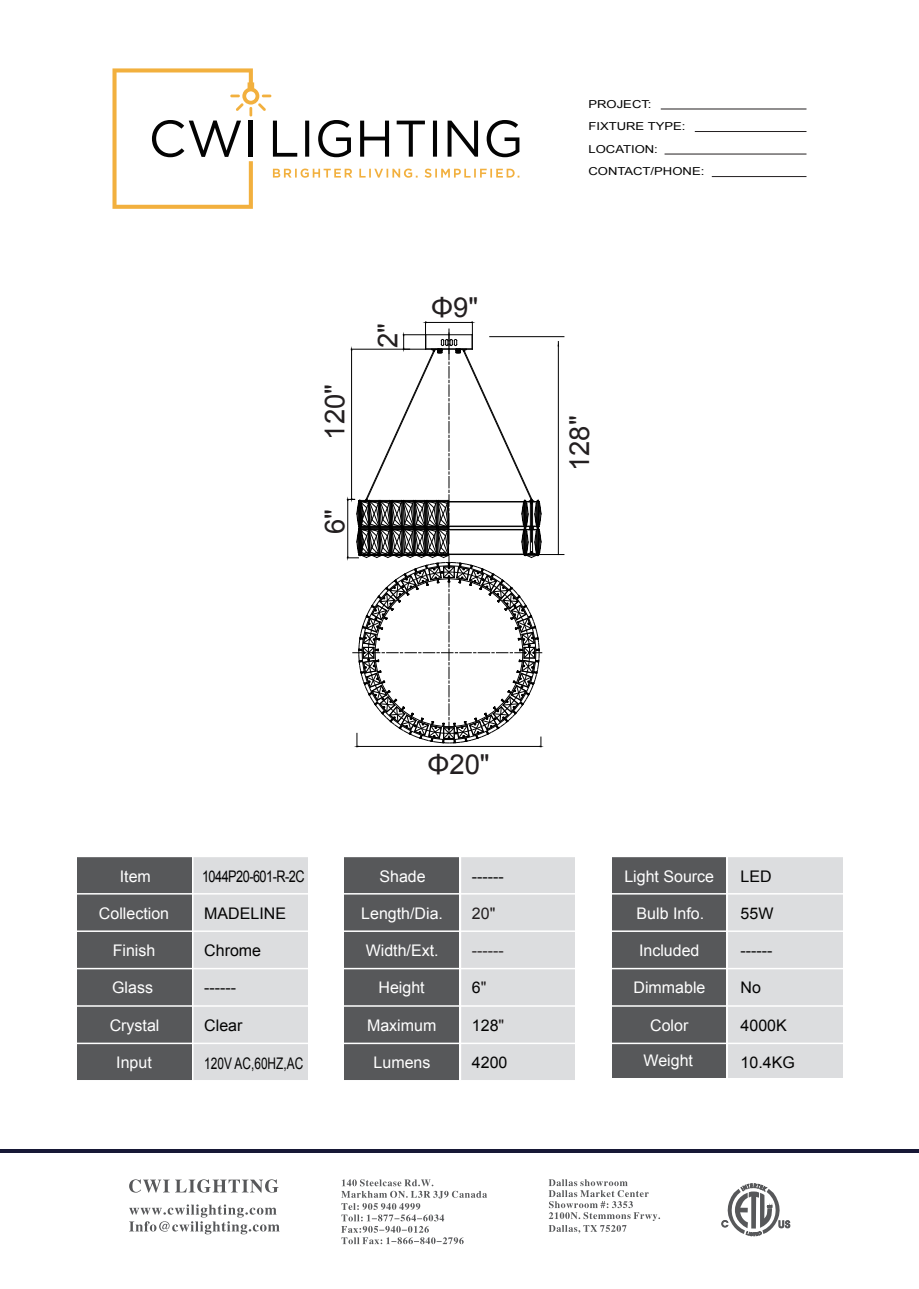
<style>
.page{position:relative;width:919px;height:1289px;background:#fff}
.page>*{position:absolute;margin:0;border:0;box-sizing:border-box;transform-origin:0 0}
.t1{font:27.45px "Arial";color:#231f20}
.t2{font:16.05px "Arial";color:#fff}
.t3{font:16.05px "Arial";color:#030303}
.t4{font:16.05px "Arial";letter-spacing:-.04em;color:#030303;scale:.79 1}
.t5{font:16.05px "Arial";color:#030303;scale:.74 1}
.t6{font:16.05px "Arial";color:#231f20}
.t7{font:10.95px/22.4px "Arial";color:#030303;scale:1.19 1}
.s1{color:#231f20}
</style>
<div class="page">
<hr style="left:0;top:1149px;width:918px;height:4px;background:#171836">
<svg style="left:721px;top:1183px;width:69px;height:53px"></svg>
<svg style="left:341px;top:1179px;width:146px;height:65px"></svg>
<svg style="left:548px;top:1179px;width:112px;height:54px"></svg>
<svg style="left:129px;top:1179px;width:149px;height:13px"></svg>
<svg style="left:129px;top:1204px;width:150px;height:30px"></svg>
<div style="left:611px;top:856px;width:115px;height:221px;background:#57585a"></div>
<div style="left:77px;top:856px;width:114px;height:224px;background:#57585a"></div>
<div style="left:344px;top:856px;width:115px;height:224px;background:#57585a"></div>
<div style="left:728px;top:856px;width:114px;height:221px;background:#dcdddf"></div>
<div style="left:193px;top:856px;width:115px;height:224px;background:#dcdddf"></div>
<div style="left:460px;top:856px;width:115px;height:224px;background:#dcdddf"></div>
<hr style="left:76px;top:930px;width:767px;height:1px;background:#fff">
<hr style="left:76px;top:855px;width:767px;height:2px;background:#fff">
<hr style="left:76px;top:893px;width:767px;height:1px;background:#fff">
<hr style="left:76px;top:967px;width:767px;height:2px;background:#fff">
<hr style="left:76px;top:1005px;width:767px;height:1px;background:#fff">
<hr style="left:76px;top:1042px;width:767px;height:2px;background:#fff">
<hr style="left:76px;top:1079px;width:767px;height:2px;background:#fff">
<hr style="left:459px;top:840px;width:2px;height:240px;background:#fff">
<hr style="left:449px;top:554px;width:115px;height:1px;background:#000">
<hr style="left:489px;top:336px;width:75px;height:1px;background:#000">
<hr style="left:558px;top:341px;width:1px;height:213px;background:#000">
<svg style="left:347px;top:322px;width:195px;height:425px"></svg>
<hr style="left:660px;top:109px;width:146px;height:1px;background:#231f20">
<hr style="left:694px;top:131px;width:112px;height:1px;background:#231f20">
<hr style="left:664px;top:154px;width:142px;height:1px;background:#231f20">
<hr style="left:711px;top:176px;width:95px;height:1px;background:#231f20">
<svg style="left:112px;top:68px;width:407px;height:141px"></svg>
<h1 class="t1" style="left:317px;top:439px;width:57px;rotate:-90deg">120"</h1>
<h1 class="t1" style="left:317px;top:534px;width:27px;rotate:-90deg">6"</h1>
<h1 class="t1" style="left:370px;top:348px;width:27px;rotate:-90deg">2"</h1>
<h1 class="t1" style="left:431px;top:289px;width:48px">Φ9"</h1>
<p class="t7" style="left:588px;top:93px;width:99px">PROJECT:<br>FIXTURE TYPE:<br>LOCATION:<br>CONTACT/PHONE:</p>
<h1 class="t1" style="left:561px;top:471px;width:57px;rotate:-90deg">128"</h1>
<p class="t2" style="left:120px;top:865px;width:33px">Item</p>
<p class="t2" style="left:99px;top:903px;width:72px">Collection</p>
<p class="t2" style="left:113px;top:940px;width:44px">Finish</p>
<p class="t2" style="left:112px;top:977px;width:42px">Glass</p>
<p class="t2" style="left:110px;top:1014px;width:51px">Crystal</p>
<p class="t2" style="left:116px;top:1051px;width:37px">Input</p>
<p class="t4" style="left:202px;top:865px;width:131px">1044P20-601-R-2C</p>
<p class="t3" style="left:204px;top:903px;width:83px">MADELINE</p>
<p class="t3" style="left:204px;top:940px;width:58px">Chrome</p>
<p class="t3" style="left:204px;top:977px;width:33px">------</p>
<p class="t3" style="left:204px;top:1014px;width:40px">Clear</p>
<p class="t5" style="left:204px;top:1052px;width:135px">120V AC,60HZ,AC</p>
<h1 class="t1" style="left:427px;top:746px;width:64px">Φ20"</h1>
<p class="t2" style="left:379px;top:865px;width:48px">Shade</p>
<p class="t2" style="left:361px;top:903px;width:83px">Length/Dia.</p>
<p class="t2" style="left:365px;top:940px;width:74px">Width/Ext.</p>
<p class="t2" style="left:378px;top:977px;width:48px">Height</p>
<p class="t2" style="left:367px;top:1014px;width:71px">Maximum</p>
<p class="t2" style="left:373px;top:1051px;width:58px">Lumens</p>
<p class="t3" style="left:472px;top:865px;width:33px">------</p>
<p class="t6" style="left:472px;top:903px;width:25px">20"</p>
<p class="t6" style="left:472px;top:940px;width:33px">------</p>
<p class="t3" style="left:472px;top:977px;width:16px">6<span class="s1">"</span></p>
<p class="t3" style="left:472px;top:1014px;width:34px">128<span class="s1">"</span></p>
<p class="t3" style="left:472px;top:1051px;width:37px">4200</p>
<p class="t2" style="left:624px;top:865px;width:91px">Light Source</p>
<p class="t2" style="left:636px;top:903px;width:69px">Bulb Info.</p>
<p class="t2" style="left:639px;top:940px;width:62px">Included</p>
<p class="t2" style="left:633px;top:977px;width:73px">Dimmable</p>
<p class="t2" style="left:650px;top:1014px;width:40px">Color</p>
<p class="t2" style="left:643px;top:1049px;width:51px">Weight</p>
<p class="t3" style="left:740px;top:865px;width:33px">LED</p>
<p class="t3" style="left:740px;top:903px;width:34px">55W</p>
<p class="t3" style="left:740px;top:940px;width:33px">------</p>
<p class="t3" style="left:740px;top:977px;width:22px">No</p>
<p class="t3" style="left:740px;top:1014px;width:48px">4000K</p>
<p class="t3" style="left:740px;top:1051px;width:56px">10.4KG</p>
</div>
